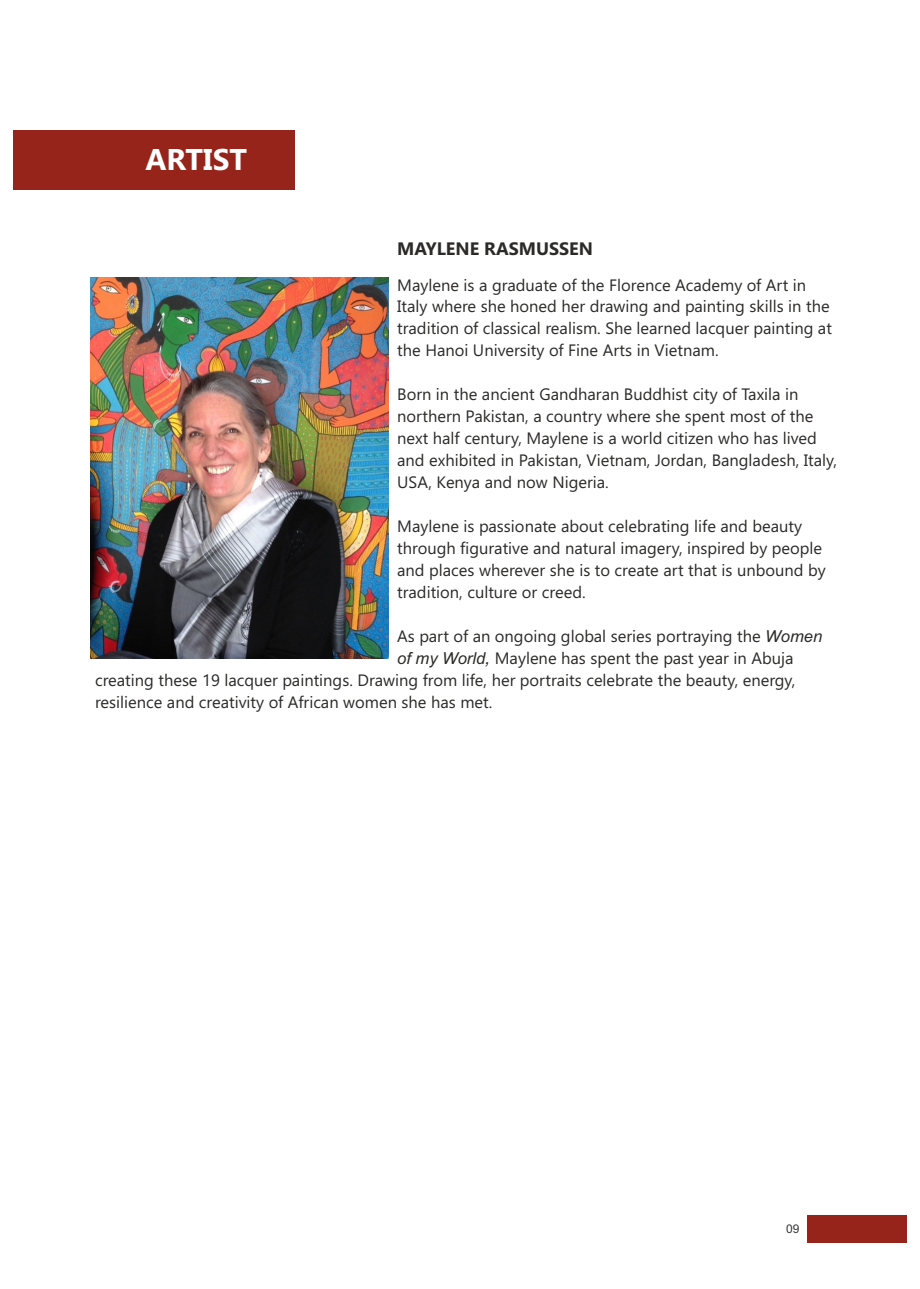
<style>
.page{position:relative;width:920px;height:1289px;background:#fff}
.page>*{position:absolute;margin:0;border:0;box-sizing:border-box;transform-origin:0 0}
.t1{font:700 30px "Gadugi";color:#fff}
.t2{font:700 18px "Gadugi";color:#2b2a29}
.t3{font:16.5px/21.9px "Gadugi";color:#2b2a29}
.t4{font:12px "Arial";color:#373435}
.s1{font-family:"Arial";font-style:italic}
.s2{font-family:"Arial";font-style:italic;font-size:18px}
</style>
<div class="page">
<div style="left:807px;top:1215px;width:99px;height:27px;background:#96241a"></div>
<div style="left:14px;top:130px;width:281px;height:59px;background:#96241a"></div>
<img style="left:90px;top:277px;width:299px;height:381px">
<h1 class="t1" style="left:145px;top:149px;width:103px">ARTIST</h1>
<p class="t2" style="left:397px;top:241px;width:197px">MAYLENE RASMUSSEN</p>
<p class="t3" style="left:397px;top:275px;width:436px">Maylene is a graduate of the Florence Academy of Art in Italy where she honed her drawing and painting skills in the tradition of classical realism. She learned lacquer painting at the Hanoi University of Fine Arts in Vietnam.</p>
<p class="t3" style="left:397px;top:385px;width:441px">Born in the ancient Gandharan Buddhist city of Taxila in northern Pakistan, a country where she spent most of the next half century, Maylene is a world citizen who has lived and exhibited in Pakistan, Vietnam, Jordan, Bangladesh, Italy, USA, Kenya and now Nigeria.</p>
<p class="t3" style="left:397px;top:517px;width:430px">Maylene is passionate about celebrating life and beauty through figurative and natural imagery, inspired by people and places wherever she is to create art that is unbound by tradition, culture or creed.</p>
<p class="t3" style="left:397px;top:626px;width:426px">As part of an ongoing global series portraying the <span class="s1">Women</span></p>
<p class="t3" style="left:397px;top:648px;width:398px"><span class="s1">of my World</span><span class="s2">,</span> Maylene has spent the past year in Abuja</p>
<p class="t3" style="left:95px;top:670px;width:701px">creating these 19 lacquer paintings. Drawing from life, her portraits celebrate the beauty, energy,</p>
<p class="t3" style="left:95px;top:692px;width:399px">resilience and creativity of African women she has met.</p>
<p class="t4" style="left:786px;top:1224px;width:15px">09</p>
</div>
